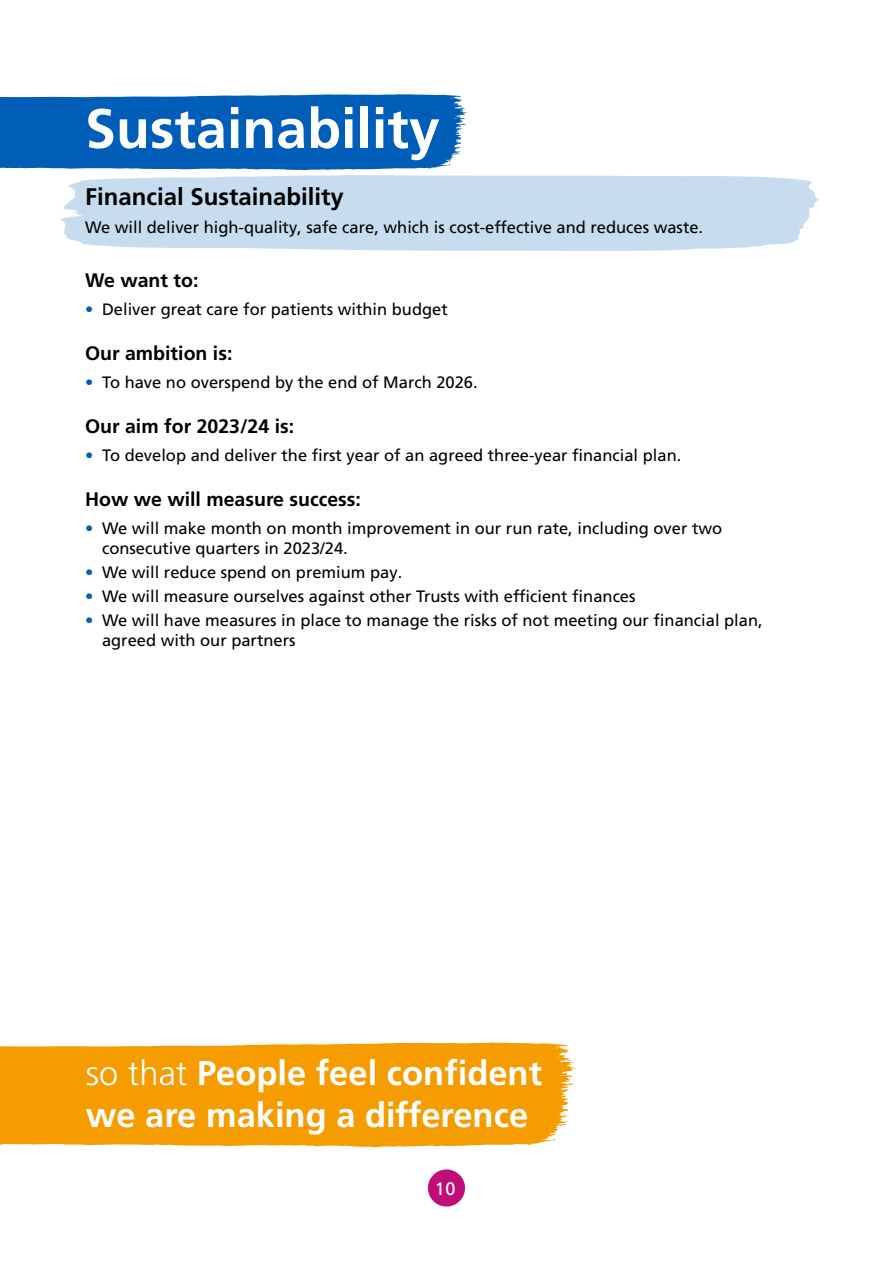
<style>
.page{position:relative;width:893px;height:1263px;background:#fff}
.page>*{position:absolute;margin:0;border:0;box-sizing:border-box;transform-origin:0 0}
.Heading{font:700 55.5px "Frutiger LT Pro";color:#fff}
.Sign_off{font:700 34.5px/41.4px "Frutiger LT Pro";color:#fff}
.Pillar_subhead{font:700 24px "Frutiger LT Pro";color:#000}
.Subhead{font:700 19.5px "Frutiger LT Pro";color:#000}
.t1{font:18px "Frutiger LT Pro";color:#fff}
.Bullets{font:16.5px/19.8px "Frutiger LT Pro";color:#000}
.Body_copy{font:16.5px "Frutiger LT Pro";color:#000}
.s1{color:#005eb8}
.s2{font-weight:300}
</style>
<div class="page">
<div style="left:428px;top:1169px;width:37px;height:37px;background:#c00d78;border-radius:50%"></div>
<svg style="left:61px;top:175px;width:758px;height:76px;background:#cbdef0"></svg>
<svg style="left:0;top:94px;width:467px;height:76px;background:#0f68bc"></svg>
<svg style="left:0;top:1042px;width:576px;height:105px;background:#f5a210"></svg>
<p class="Heading" style="left:85px;top:96px;width:356px">Sustainability</p>
<p class="Pillar_subhead" style="left:85px;top:182px;width:260px">Financial Sustainability</p>
<p class="Body_copy" style="left:85px;top:218px;width:620px">We will deliver high-quality, safe care, which is cost-effective and reduces waste.</p>
<p class="Subhead" style="left:85px;top:268px;width:115px">We want to:</p>
<p class="Bullets" style="left:85px;top:299px;width:364px"><span class="s1">•</span> Deliver great care for patients within budget</p>
<p class="Subhead" style="left:85px;top:341px;width:149px">Our ambition is:</p>
<p class="Bullets" style="left:85px;top:372px;width:394px"><span class="s1">•</span> To have no overspend by the end of March 2026.</p>
<p class="Subhead" style="left:85px;top:414px;width:211px">Our aim for 2023/24 is:</p>
<p class="Bullets" style="left:85px;top:445px;width:598px"><span class="s1">•</span> To develop and deliver the first year of an agreed three-year financial plan.</p>
<p class="Subhead" style="left:85px;top:487px;width:277px">How we will measure success:</p>
<p class="Bullets" style="left:102px;top:518px;width:622px;text-indent:-17px"><span class="s1">•</span> We will make month on month improvement in our run rate, including over two consecutive quarters in 2023/24.</p>
<p class="Bullets" style="left:85px;top:562px;width:319px"><span class="s1">•</span> We will reduce spend on premium pay.</p>
<p class="Bullets" style="left:85px;top:586px;width:552px"><span class="s1">•</span> We will measure ourselves against other Trusts with efficient finances</p>
<p class="Bullets" style="left:102px;top:610px;width:662px;text-indent:-17px"><span class="s1">•</span> We will have measures in place to manage the risks of not meeting our financial plan, agreed with our partners</p>
<p class="Sign_off" style="left:86px;top:1053px;width:458px"><span class="s2">so that</span> People feel confident we are making a difference</p>
<p class="t1" style="left:435px;top:1178px;width:22px">10</p>
</div>
